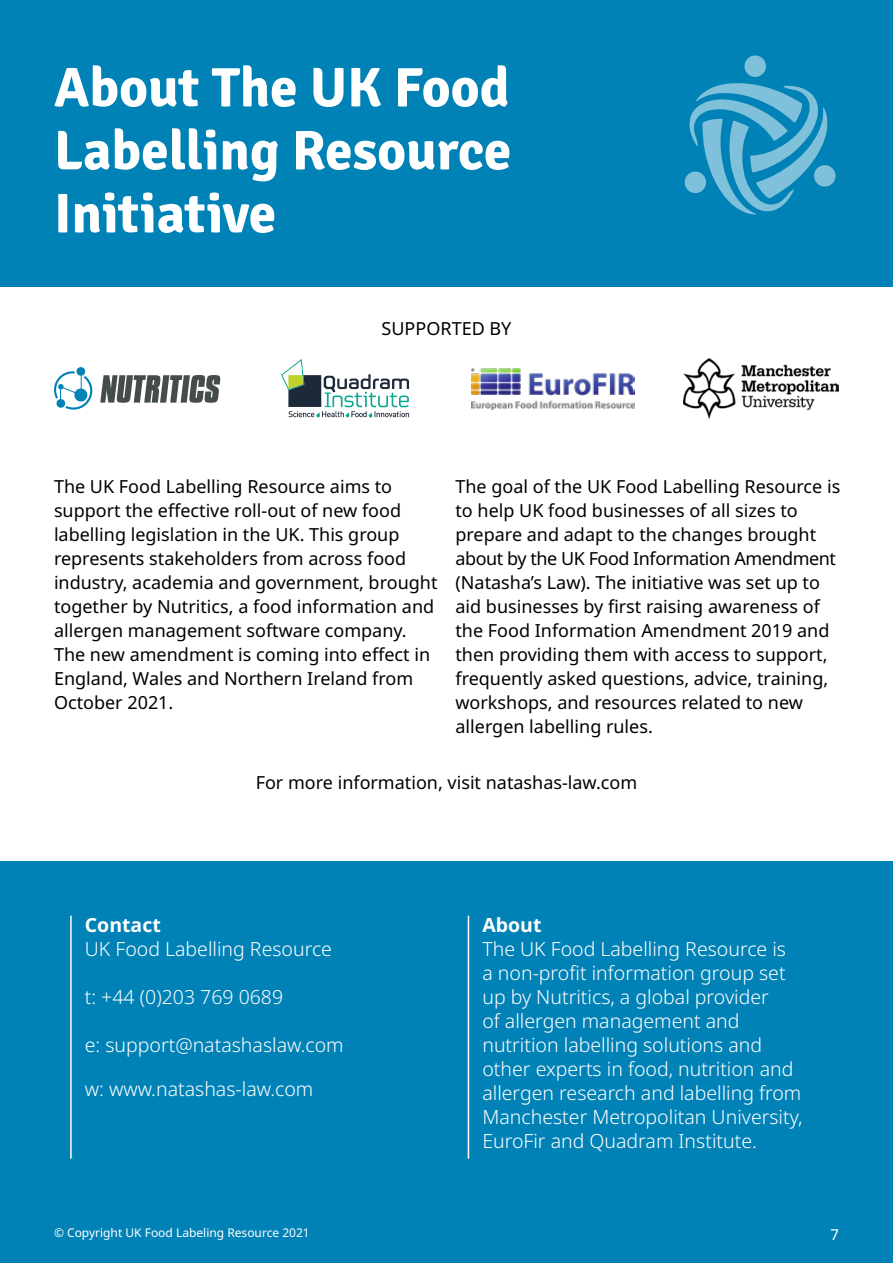
<style>
.page{position:relative;width:893px;height:1263px;background:#fff}
.page>*{position:absolute;margin:0;border:0;box-sizing:border-box;transform-origin:0 0}
.t1{font:700 55.5px/63px "Signika";color:#fff;text-align:justify}
.t2{font:300 19.5px/24px "Noto Sans";color:#fff}
.t3{font:700 19.5px "Noto Sans";color:#fff}
.t4{font:18px/24px "Noto Sans";color:#000}
.t5{font:15px "Noto Sans";color:#fff}
.t6{font:12px "Noto Sans";color:#fff}
</style>
<div class="page">
<div style="left:0;top:861px;width:893px;height:402px;background:#0082b6"></div>
<div style="left:0;top:0;width:893px;height:286px;background:#0082b6"></div>
<svg style="left:54px;top:367px;width:38px;height:43px"></svg>
<svg style="left:100px;top:375px;width:120px;height:28px"></svg>
<hr style="left:70px;top:916px;width:2px;height:243px;background:#fff">
<hr style="left:468px;top:916px;width:1px;height:243px;background:#fff">
<img style="left:472px;top:368px;width:162px;height:42px">
<img style="left:683px;top:358px;width:156px;height:60px">
<svg style="left:281px;top:359px;width:128px;height:59px"></svg>
<div style="left:744px;top:56px;width:22px;height:21px;background:#7fc0da;border-radius:50%"></div>
<svg style="left:684px;top:83px;width:152px;height:132px"></svg>
<h1 class="t1" style="left:54px;top:57px;width:459px">About The UK Food Labelling Resource Initiative</h1>
<p class="t4" style="left:382px;top:317px;width:131px">SUPPORTED BY</p>
<p class="t4" style="left:54px;top:475px;width:385px">The UK Food Labelling Resource aims to support the effective roll-out of new food labelling legislation in the UK. This group represents stakeholders from across food industry, academia and government, brought together by Nutritics, a food information and allergen management software company.<br>The new amendment is coming into effect in England, Wales and Northern Ireland from October 2021.</p>
<p class="t4" style="left:455px;top:475px;width:386px">The goal of the UK Food Labelling Resource is to help UK food businesses of all sizes to prepare and adapt to the changes brought about by the UK Food Information Amendment (Natasha’s Law). The initiative was set up to aid businesses by first raising awareness of the Food Information Amendment 2019 and then providing them with access to support, frequently asked questions, advice, training, workshops, and resources related to new allergen labelling rules.</p>
<p class="t4" style="left:256px;top:771px;width:383px">For more information, visit natashas-law.com</p>
<p class="t3" style="left:85px;top:911px;width:78px">Contact</p>
<p class="t2" style="left:85px;top:937px;width:249px">UK Food Labelling Resource</p>
<p class="t2" style="left:85px;top:985px;width:200px">t: +44 (0)203 769 0689</p>
<p class="t2" style="left:85px;top:1033px;width:260px">e: support@natashaslaw.com</p>
<p class="t2" style="left:85px;top:1077px;width:230px">w: www.natashas-law.com</p>
<p class="t3" style="left:482px;top:911px;width:61px">About</p>
<p class="t2" style="left:482px;top:937px;width:322px">The UK Food Labelling Resource is<br>a non-profit information group set up by Nutritics, a global provider<br>of allergen management and nutrition labelling solutions and other experts in food, nutrition and allergen research and labelling from Manchester Metropolitan University, EuroFir and Quadram Institute.</p>
<p class="t6" style="left:54px;top:1224px;width:257px">© Copyright UK Food Labeling Resource 2021</p>
<p class="t5" style="left:830px;top:1224px;width:10px">7</p>
</div>
